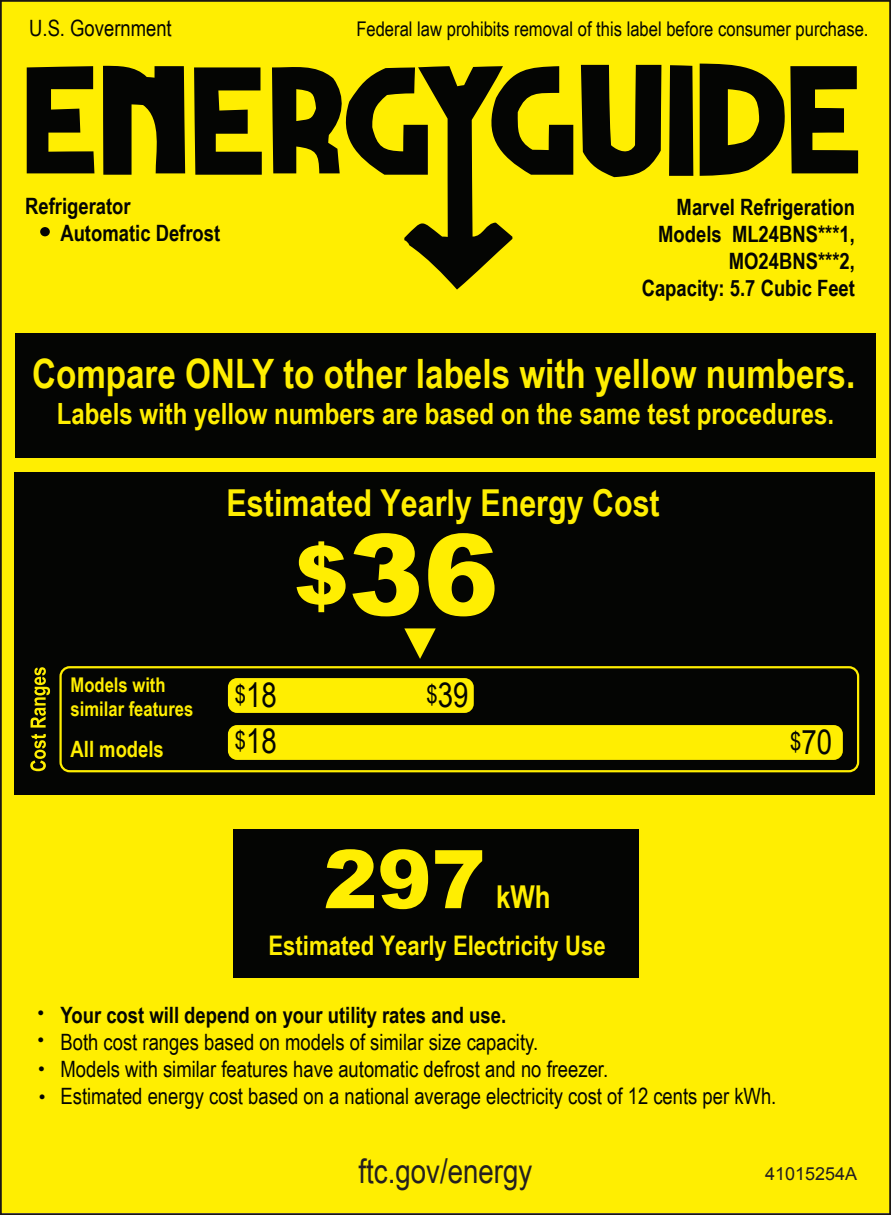
<style>
.page{position:relative;width:891px;height:1215px;background:#ffee01}
.page>*{position:absolute;margin:0;border:0;box-sizing:border-box;transform-origin:0 0}
.t1{font:900 112.5px "Arial";color:#ffee01}
.t2{font:900 81px "Arial";color:#ffee01}
.t3{font:700 40.5px "Arial Narrow";color:#ffee01}
.t4{font:700 37.12px "Arial Narrow";color:#ffee01}
.t5{font:33.75px "Arial Narrow";color:#231f20}
.t6{font:33.75px "Arial Narrow";color:#040503}
.t7{font:700 31.5px "Arial Narrow";color:#ffee01}
.t8{font:700 29.25px "Arial Narrow";color:#ffee01}
.t9{font:700 27px "Arial Narrow";color:#ffee01}
.t10{font:22.5px/27px "Arial Narrow";color:#040503}
.t11{font:700 22.5px/27px "Arial Narrow";color:#040503}
.t12{font:700 22.5px "Arial Narrow";color:#ffee01}
.t13{font:20.25px "Arial Narrow";color:#040503}
.t14{font:700 20.25px/24.3px "Arial Narrow";color:#ffee01}
.t15{font:18px "Arial";color:#231f20}
.t16{font:11.25px "Arial";color:#040503}
.s1{font-size:81px}
.s2{font-size:24.75px}
</style>
<div class="page">
<div style="left:234px;top:829px;width:405px;height:149px;background:#040503"></div>
<div style="left:14px;top:472px;width:860px;height:323px;background:#040503"></div>
<svg style="left:30px;top:734px;width:16px;height:37px"></svg>
<svg style="left:31px;top:667px;width:19px;height:61px"></svg>
<div style="left:16px;top:334px;width:860px;height:124px;background:#040503"></div>
<div style="left:40px;top:227px;width:10px;height:9px;background:#040503;border-radius:50%"></div>
<svg style="left:581px;top:65px;width:80px;height:112px;background:#565102"></svg>
<svg style="left:669px;top:65px;width:24px;height:111px;background:#0c0d02"></svg>
<svg style="left:103px;top:65px;width:82px;height:110px;background:#3b3802"></svg>
<svg style="left:194px;top:67px;width:68px;height:108px;background:#4e4a02"></svg>
<svg style="left:27px;top:66px;width:67px;height:107px;background:#4e4902"></svg>
<svg style="left:272px;top:63px;width:301px;height:227px;background:#a59a01"></svg>
<svg style="left:700px;top:64px;width:158px;height:112px;background:#575202"></svg>
<div style="left:59px;top:666px;width:800px;height:106px;border:2px solid #ffee01;border-radius:9px"></div>
<div style="left:228px;top:725px;width:615px;height:35px;background:#ffee01;border-radius:9px"></div>
<div style="left:228px;top:678px;width:246px;height:35px;background:#ffee01;border-radius:9px"></div>
<svg style="left:404px;top:628px;width:32px;height:31px"></svg>
<p class="t10" style="left:29px;top:14px;width:144px">U.S. Government</p>
<p class="t13" style="left:356px;top:14px;width:514px">Federal law prohibits removal of this label before consumer purchase.</p>
<p class="t11" style="left:60px;top:191px;width:161px;text-indent:-35px">Refrigerator<br>Automatic Defrost</p>
<p class="t11" style="left:642px;top:192px;width:215px;text-align:right">Marvel Refrigeration<br>Models ML24BNS***1,<br>MO24BNS***2,<br>Capacity: 5.7 Cubic Feet</p>
<h3 class="t3" style="left:32px;top:343px;width:825px">Compare ONLY to other labels with yellow numbers.</h3>
<h3 class="t8" style="left:57px;top:392px;width:779px">Labels with yellow numbers are based on the same test procedures.</h3>
<h3 class="t4" style="left:227px;top:475px;width:435px">Estimated Yearly Energy Cost</h3>
<p class="t14" style="left:71px;top:671px;width:124px">Models with similar features</p>
<p class="t12" style="left:71px;top:733px;width:95px">All models</p>
<h1 class="t1" style="left:294px;top:493px;width:206px"><span class="s1">$</span>36</h1>
<h3 class="t6" style="left:235px;top:671px;width:44px"><span class="s2">$</span>18</h3>
<h3 class="t6" style="left:427px;top:671px;width:44px"><span class="s2">$</span>39</h3>
<h3 class="t6" style="left:235px;top:716px;width:44px"><span class="s2">$</span>18</h3>
<h3 class="t6" style="left:790px;top:718px;width:44px"><span class="s2">$</span>70</h3>
<h2 class="t2" style="left:324px;top:820px;width:164px">297</h2>
<h3 class="t7" style="left:496px;top:873px;width:56px">kWh</h3>
<p class="t9" style="left:268px;top:925px;width:339px">Estimated Yearly Electricity Use</p>
<p class="t16" style="left:37px;top:1005px;width:8px">●</p>
<p class="t16" style="left:37px;top:1032px;width:8px">●</p>
<p class="t16" style="left:38px;top:1060px;width:8px">●</p>
<p class="t16" style="left:39px;top:1089px;width:8px">●</p>
<p class="t11" style="left:61px;top:1001px;width:447px">Your cost will depend on your utility rates and use.</p>
<p class="t10" style="left:61px;top:1028px;width:717px">Both cost ranges based on models of similar size capacity.<br>Models with similar features have automatic defrost and no freezer.<br>Estimated energy cost based on a national average electricity cost of 12 cents per kWh.</p>
<h3 class="t5" style="left:359px;top:1146px;width:175px">ftc.gov/energy</h3>
<p class="t15" style="left:765px;top:1161px;width:94px">41015254A</p>
</div>
